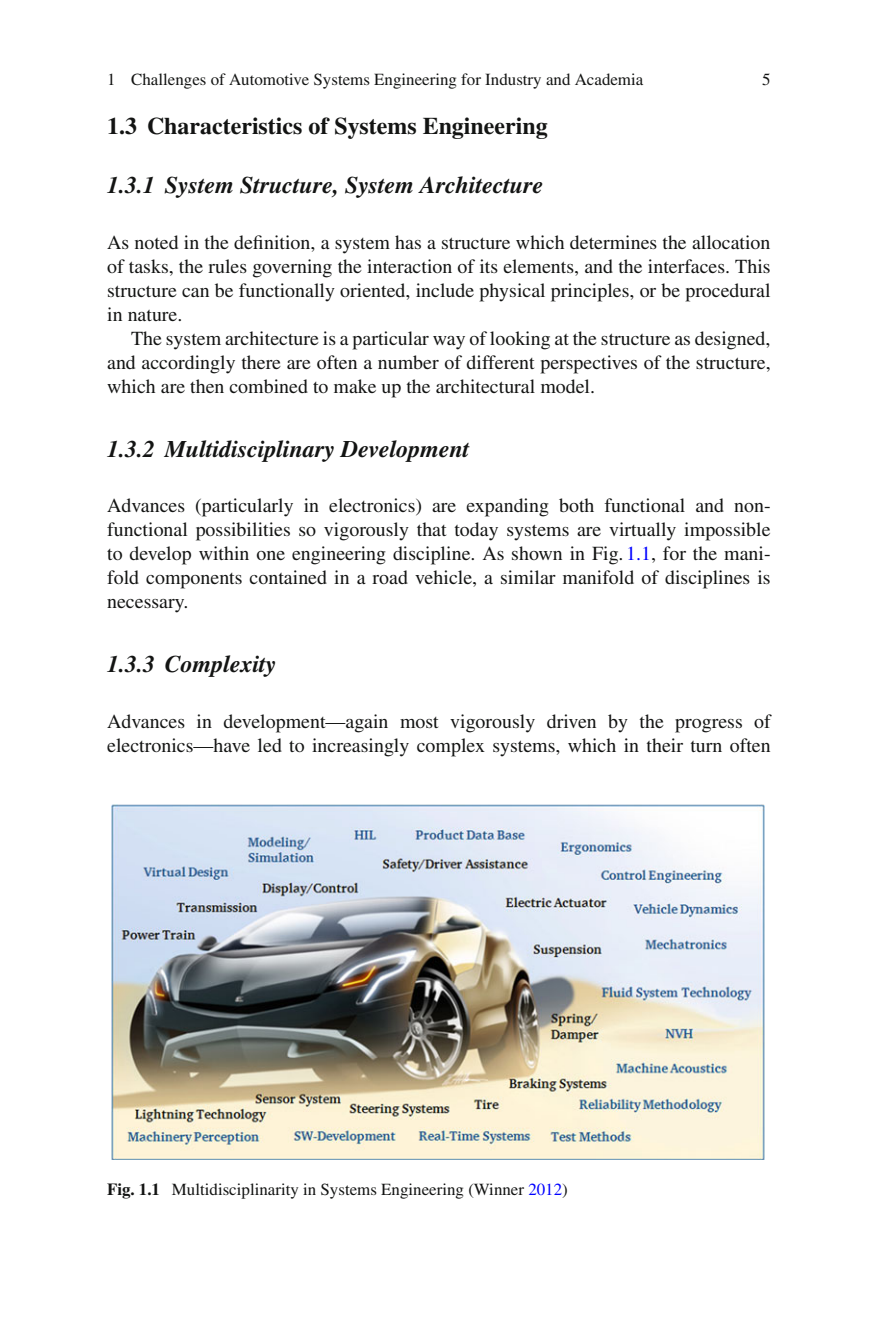
<style>
.page{position:relative;width:879px;height:1333px;background:#fff}
.page>*{position:absolute;margin:0;border:0;box-sizing:border-box;transform-origin:0 0}
.t1{font:italic 700 24px "Times";color:#131413}
.t2{font:700 24px "Times";color:#131413}
.t3{font:20px/24px "Times";color:#131413;text-align:justify}
.t4{font:17px "Times";color:#131413}
.s1{color:#00f}
.s2{font-weight:700}
</style>
<div class="page">
<img style="left:112px;top:804px;width:652px;height:355px">
<p class="t4" style="left:107px;top:73px;width:538px">1 Challenges of Automotive Systems Engineering for Industry and Academia</p>
<p class="t4" style="left:762px;top:73px;width:10px">5</p>
<p class="t2" style="left:107px;top:117px;width:442px">1.3 Characteristics of Systems Engineering</p>
<p class="t1" style="left:107px;top:177px;width:438px">1.3.1 System Structure, System Architecture</p>
<p class="t3" style="left:107px;top:232px;width:665px">As noted in the definition, a system has a structure which determines the allocation of tasks, the rules governing the interaction of its elements, and the interfaces. This structure can be functionally oriented, include physical principles, or be procedural in nature.</p>
<p class="t3" style="left:107px;top:328px;width:665px;text-indent:24px">The system architecture is a particular way of looking at the structure as designed, and accordingly there are often a number of different perspectives of the structure, which are then combined to make up the architectural model.</p>
<p class="t1" style="left:107px;top:440px;width:364px">1.3.2 Multidisciplinary Development</p>
<p class="t3" style="left:107px;top:495px;width:665px">Advances (particularly in electronics) are expanding both functional and non&shy;functional possibilities so vigorously that today systems are virtually impossible to develop within one engineering discipline. As shown in Fig. <span class="s1">1.1</span>, for the mani&shy;fold components contained in a road vehicle, a similar manifold of disciplines is necessary.</p>
<p class="t1" style="left:107px;top:655px;width:171px">1.3.3 Complexity</p>
<p class="t3" style="left:107px;top:710px;width:665px">Advances in development—again most vigorously driven by the progress of electronics—have led to increasingly complex systems, which in their turn often</p>
<p class="t4" style="left:107px;top:1183px;width:462px"><span class="s2">Fig. 1.1</span> Multidisciplinarity in Systems Engineering (Winner <span class="s1">2012</span>)</p>
</div>
